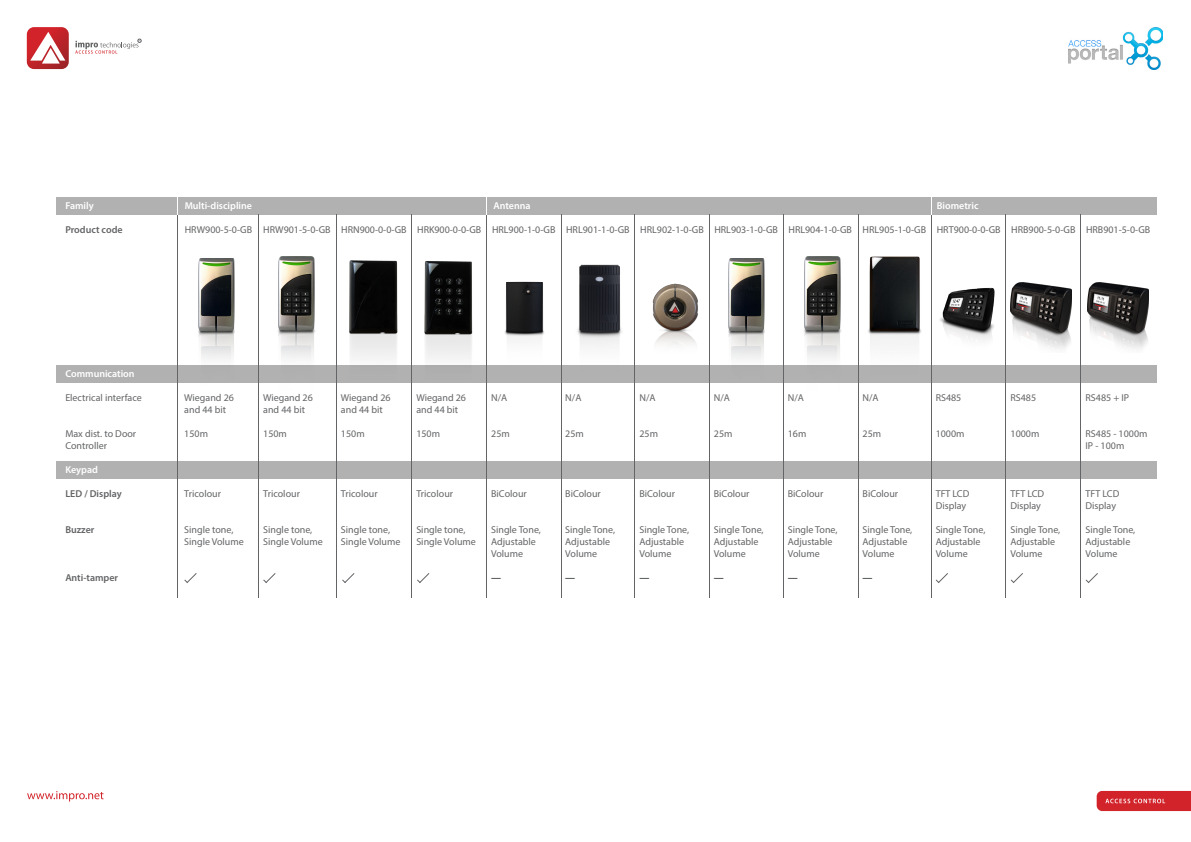
<style>
.page{position:relative;width:1191px;height:842px;background:#fff}
.page>*{position:absolute;margin:0;border:0;box-sizing:border-box;transform-origin:0 0}
.t1{font:10px/12px "Myriad Pro";color:#636466}
.t2{font:600 10px "Myriad Pro";color:#fff}
.t3{font:600 10px "Myriad Pro";color:#636466}
.t4{font:900 10px "Myriad Pro";color:#636466}
</style>
<div class="page">
<div style="left:57px;top:197px;width:1100px;height:18px;background:#b1b1b2"></div>
<div style="left:57px;top:461px;width:1100px;height:17px;background:#b1b1b2"></div>
<div style="left:57px;top:365px;width:1100px;height:18px;background:#b1b1b2"></div>
<hr style="left:258px;top:215px;width:1px;height:383px;background:#636466">
<hr style="left:336px;top:215px;width:1px;height:383px;background:#636466">
<hr style="left:411px;top:215px;width:1px;height:383px;background:#636466">
<hr style="left:486px;top:215px;width:1px;height:383px;background:#636466">
<hr style="left:561px;top:215px;width:1px;height:383px;background:#636466">
<hr style="left:634px;top:215px;width:1px;height:383px;background:#636466">
<hr style="left:709px;top:215px;width:1px;height:383px;background:#636466">
<hr style="left:783px;top:215px;width:1px;height:383px;background:#636466">
<hr style="left:858px;top:215px;width:1px;height:383px;background:#636466">
<hr style="left:931px;top:215px;width:1px;height:383px;background:#636466">
<hr style="left:1005px;top:215px;width:1px;height:383px;background:#636466">
<hr style="left:1080px;top:215px;width:1px;height:383px;background:#636466">
<svg style="left:27px;top:27px;width:42px;height:42px"></svg>
<svg style="left:75px;top:39px;width:66px;height:15px"></svg>
<img style="left:1068px;top:27px;width:95px;height:42px">
<svg style="left:27px;top:791px;width:77px;height:10px"></svg>
<img style="left:1096px;top:791px;width:95px;height:20px">
<img style="left:198px;top:258px;width:36px;height:101px">
<img style="left:278px;top:257px;width:37px;height:102px">
<img style="left:424px;top:261px;width:49px;height:98px">
<img style="left:350px;top:260px;width:47px;height:99px">
<img style="left:504px;top:281px;width:40px;height:59px">
<img style="left:577px;top:264px;width:45px;height:83px">
<img style="left:652px;top:283px;width:46px;height:62px">
<img style="left:868px;top:256px;width:53px;height:89px">
<img style="left:940px;top:288px;width:55px;height:53px">
<img style="left:1010px;top:282px;width:61px;height:67px">
<img style="left:728px;top:258px;width:36px;height:101px">
<img style="left:804px;top:257px;width:37px;height:102px">
<img style="left:1087px;top:282px;width:61px;height:67px">
<svg style="left:486px;top:197px;width:1px;height:18px"></svg>
<svg style="left:931px;top:197px;width:1px;height:18px"></svg>
<hr style="left:177px;top:215px;width:1px;height:383px;background:#636466">
<svg style="left:177px;top:197px;width:1px;height:18px"></svg>
<svg style="left:935px;top:573px;width:13px;height:10px"></svg>
<svg style="left:1010px;top:573px;width:13px;height:10px"></svg>
<svg style="left:1085px;top:573px;width:13px;height:10px"></svg>
<svg style="left:184px;top:573px;width:13px;height:10px"></svg>
<svg style="left:263px;top:573px;width:13px;height:10px"></svg>
<svg style="left:342px;top:573px;width:13px;height:10px"></svg>
<svg style="left:417px;top:573px;width:13px;height:10px"></svg>
<p class="t2" style="left:65px;top:199px;width:30px">Family</p>
<p class="t2" style="left:185px;top:199px;width:69px">Multi-discipline</p>
<p class="t2" style="left:493px;top:199px;width:39px">Antenna</p>
<p class="t2" style="left:936px;top:199px;width:43px">Biometric</p>
<p class="t3" style="left:65px;top:223px;width:59px">Product code</p>
<p class="t1" style="left:185px;top:223px;width:967px">HRW900-5-0-GB HRW901-5-0-GB HRN900-0-0-GB HRK900-0-0-GB HRL900-1-0-GB HRL901-1-0-GB HRL902-1-0-GB HRL903-1-0-GB HRL904-1-0-GB HRL905-1-0-GB HRT900-0-0-GB HRB900-5-0-GB HRB901-5-0-GB</p>
<p class="t2" style="left:65px;top:367px;width:71px">Communication</p>
<p class="t1" style="left:65px;top:391px;width:78px">Electrical interface</p>
<p class="t1" style="left:65px;top:427px;width:72px">Max dist. to Door<br>Controller</p>
<p class="t2" style="left:65px;top:463px;width:34px">Keypad</p>
<p class="t3" style="left:65px;top:487px;width:58px">LED / Display</p>
<p class="t3" style="left:65px;top:523px;width:31px">Buzzer</p>
<p class="t3" style="left:65px;top:571px;width:54px">Anti-tamper</p>
<p class="t1" style="left:184px;top:391px;width:51px">Wiegand 26 and 44 bit</p>
<p class="t1" style="left:184px;top:427px;width:25px">150m</p>
<p class="t1" style="left:263px;top:391px;width:51px">Wiegand 26 and 44 bit</p>
<p class="t1" style="left:263px;top:427px;width:25px">150m</p>
<p class="t1" style="left:341px;top:391px;width:51px">Wiegand 26 and 44 bit</p>
<p class="t1" style="left:341px;top:427px;width:25px">150m</p>
<p class="t1" style="left:416px;top:391px;width:51px">Wiegand 26 and 44 bit</p>
<p class="t1" style="left:416px;top:427px;width:25px">150m</p>
<p class="t1" style="left:491px;top:391px;width:18px">N/A</p>
<p class="t1" style="left:491px;top:427px;width:20px">25m</p>
<p class="t1" style="left:184px;top:487px;width:38px">Tricolour</p>
<p class="t1" style="left:184px;top:523px;width:61px">Single tone,<br>Single Volume</p>
<p class="t1" style="left:263px;top:487px;width:38px">Tricolour</p>
<p class="t1" style="left:263px;top:523px;width:61px">Single tone,<br>Single Volume</p>
<p class="t1" style="left:341px;top:487px;width:38px">Tricolour</p>
<p class="t1" style="left:341px;top:523px;width:61px">Single tone,<br>Single Volume</p>
<p class="t1" style="left:416px;top:487px;width:38px">Tricolour</p>
<p class="t1" style="left:416px;top:523px;width:61px">Single tone,<br>Single Volume</p>
<p class="t1" style="left:491px;top:487px;width:37px">BiColour</p>
<p class="t1" style="left:491px;top:523px;width:51px">Single Tone,<br>Adjustable<br>Volume</p>
<p class="t4" style="left:491px;top:570px;width:11px">—</p>
<p class="t1" style="left:565px;top:391px;width:18px">N/A</p>
<p class="t1" style="left:565px;top:427px;width:20px">25m</p>
<p class="t1" style="left:565px;top:487px;width:37px">BiColour</p>
<p class="t1" style="left:565px;top:523px;width:51px">Single Tone,<br>Adjustable<br>Volume</p>
<p class="t4" style="left:565px;top:570px;width:11px">—</p>
<p class="t1" style="left:639px;top:391px;width:18px">N/A</p>
<p class="t1" style="left:639px;top:427px;width:20px">25m</p>
<p class="t1" style="left:639px;top:487px;width:37px">BiColour</p>
<p class="t1" style="left:639px;top:523px;width:51px">Single Tone,<br>Adjustable<br>Volume</p>
<p class="t4" style="left:639px;top:570px;width:11px">—</p>
<p class="t1" style="left:714px;top:391px;width:18px">N/A</p>
<p class="t1" style="left:714px;top:427px;width:20px">25m</p>
<p class="t1" style="left:714px;top:487px;width:37px">BiColour</p>
<p class="t1" style="left:714px;top:523px;width:51px">Single Tone,<br>Adjustable<br>Volume</p>
<p class="t4" style="left:714px;top:570px;width:11px">—</p>
<p class="t1" style="left:787px;top:391px;width:18px">N/A</p>
<p class="t1" style="left:787px;top:427px;width:20px">16m</p>
<p class="t1" style="left:787px;top:487px;width:37px">BiColour</p>
<p class="t1" style="left:787px;top:523px;width:51px">Single Tone,<br>Adjustable<br>Volume</p>
<p class="t4" style="left:787px;top:570px;width:11px">—</p>
<p class="t1" style="left:862px;top:391px;width:18px">N/A</p>
<p class="t1" style="left:862px;top:427px;width:20px">25m</p>
<p class="t1" style="left:862px;top:487px;width:37px">BiColour</p>
<p class="t1" style="left:862px;top:523px;width:51px">Single Tone,<br>Adjustable<br>Volume</p>
<p class="t4" style="left:862px;top:570px;width:11px">—</p>
<p class="t1" style="left:935px;top:391px;width:27px">RS485</p>
<p class="t1" style="left:935px;top:427px;width:30px">1000m</p>
<p class="t1" style="left:935px;top:487px;width:35px">TFT LCD<br>Display</p>
<p class="t1" style="left:935px;top:523px;width:51px">Single Tone,<br>Adjustable<br>Volume</p>
<p class="t1" style="left:1010px;top:391px;width:27px">RS485</p>
<p class="t1" style="left:1010px;top:427px;width:30px">1000m</p>
<p class="t1" style="left:1010px;top:487px;width:35px">TFT LCD<br>Display</p>
<p class="t1" style="left:1010px;top:523px;width:51px">Single Tone,<br>Adjustable<br>Volume</p>
<p class="t1" style="left:1085px;top:391px;width:45px">RS485 + IP</p>
<p class="t1" style="left:1085px;top:427px;width:63px">RS485 - 1000m<br>IP - 100m</p>
<p class="t1" style="left:1085px;top:487px;width:35px">TFT LCD<br>Display</p>
<p class="t1" style="left:1085px;top:523px;width:51px">Single Tone,<br>Adjustable<br>Volume</p>
</div>
